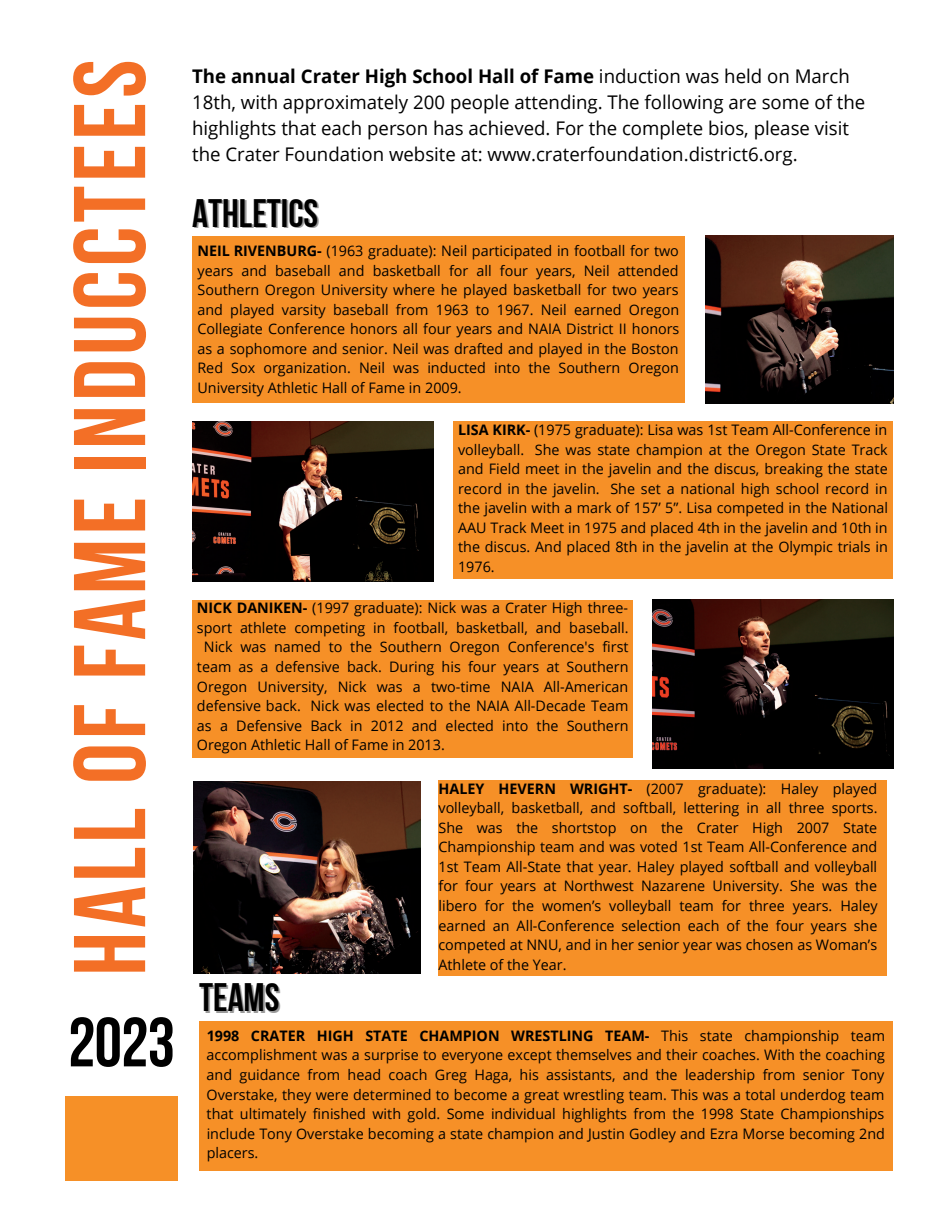
<style>
.page{position:relative;width:945px;height:1215px;background:#fff}
.page>*{position:absolute;margin:0;border:0;box-sizing:border-box;transform-origin:0 0}
.t1{font:700 101.7px "Bebas Neue";letter-spacing:.04em;color:#f36f26}
.t2{font:700 69.6px "Bebas Neue";color:#000}
.t3{font:39.6px "Bebas Neue Cyrillic";color:#000}
.t4{font:18.9px/26.1px "Open Sans";color:#000}
.t5{font:14.55px/19.5px "Open Sans";color:#000;text-align:justify}
.s1{font-weight:700}
</style>
<div class="page">
<div style="left:65px;top:1096px;width:113px;height:85px;background:#f69027"></div>
<div style="left:192px;top:236px;width:493px;height:166px;background:#f69027"></div>
<div style="left:453px;top:421px;width:440px;height:158px;background:#f69027"></div>
<div style="left:192px;top:600px;width:440px;height:158px;background:#f69027"></div>
<div style="left:438px;top:780px;width:449px;height:195px;background:#f69027"></div>
<div style="left:199px;top:1021px;width:694px;height:149px;background:#f69027"></div>
<img style="left:705px;top:236px;width:188px;height:167px">
<img style="left:192px;top:421px;width:241px;height:160px">
<img style="left:193px;top:782px;width:227px;height:191px">
<img style="left:652px;top:600px;width:241px;height:168px">
<h1 class="t1" style="left:54px;top:976px;width:918px;rotate:-90deg">HALL OF FAME INDUCCTEES</h1>
<h2 class="t2" style="left:68px;top:1004px;width:108px">2023</h2>
<p class="t4" style="left:192px;top:62px;width:675px"><span class="s1">The annual Crater High School Hall of Fame</span> induction was held on March 18th, with approximately 200 people attending. The following are some of the highlights that each person has achieved. For the complete bios, please visit the Crater Foundation website at: www.craterfoundation.district6.org.</p>
<h3 class="t3" style="left:192px;top:191px;width:128px">ATHLETICS</h3>
<p class="t5" style="left:197px;top:241px;width:484px"><span class="s1">NEIL RIVENBURG-</span> (1963 graduate): Neil participated in football for two years and baseball and basketball for all four years, Neil attended Southern Oregon University where he played basketball for two years and played varsity baseball from 1963 to 1967. Neil earned Oregon Collegiate Conference honors all four years and NAIA District II honors as a sophomore and senior. Neil was drafted and played in the Boston Red Sox organization. Neil was inducted into the Southern Oregon University Athletic Hall of Fame in 2009.</p>
<p class="t5" style="left:458px;top:420px;width:432px"><span class="s1">LISA KIRK-</span> (1975 graduate): Lisa was 1st Team All-Conference in volleyball. She was state champion at the Oregon State Track and Field meet in the javelin and the discus, breaking the state record in the javelin. She set a national high school record in the javelin with a mark of 157’ 5”. Lisa competed in the National AAU Track Meet in 1975 and placed 4th in the javelin and 10th in the discus. And placed 8th in the javelin at the Olympic trials in 1976.</p>
<p class="t5" style="left:197px;top:598px;width:433px"><span class="s1">NICK DANIKEN-</span> (1997 graduate): Nick was a Crater High three-</p>
<p class="t5" style="left:197px;top:617px;width:433px">sport athlete competing in football, basketball, and baseball.</p>
<p class="t5" style="left:204px;top:637px;width:426px">Nick was named to the Southern Oregon Conference's first</p>
<p class="t5" style="left:197px;top:657px;width:433px">team as a defensive back. During his four years at Southern</p>
<p class="t5" style="left:197px;top:676px;width:433px">Oregon University, Nick was a two-time NAIA All-American</p>
<p class="t5" style="left:197px;top:696px;width:433px">defensive back. Nick was elected to the NAIA All-Decade Team</p>
<p class="t5" style="left:197px;top:715px;width:433px">as a Defensive Back in 2012 and elected into the Southern</p>
<p class="t5" style="left:197px;top:735px;width:249px">Oregon Athletic Hall of Fame in 2013.</p>
<p class="t5" style="left:438px;top:778px;width:441px"><span class="s1">HALEY HEVERN WRIGHT-</span> (2007 graduate): Haley played volleyball, basketball, and softball, lettering in all three sports.<br>She was the shortstop on the Crater High 2007 State Championship team and was voted 1st Team All-Conference and 1st Team All-State that year. Haley played softball and volleyball for four years at Northwest Nazarene University. She was the libero for the women’s volleyball team for three years. Haley earned an All-Conference selection each of the four years she competed at NNU, and in her senior year was chosen as Woman’s Athlete of the Year.</p>
<h3 class="t3" style="left:199px;top:976px;width:82px">TEAMS</h3>
<p class="t5" style="left:207px;top:1025px;width:680px"><span class="s1">1998 CRATER HIGH STATE CHAMPION WRESTLING TEAM-</span> This state championship team accomplishment was a surprise to everyone except themselves and their coaches. With the coaching and guidance from head coach Greg Haga, his assistants, and the leadership from senior Tony Overstake, they were determined to become a great wrestling team. This was a total underdog team that ultimately finished with gold. Some individual highlights from the 1998 State Championships include Tony Overstake becoming a state champion and Justin Godley and Ezra Morse becoming 2nd placers.</p>
</div>
